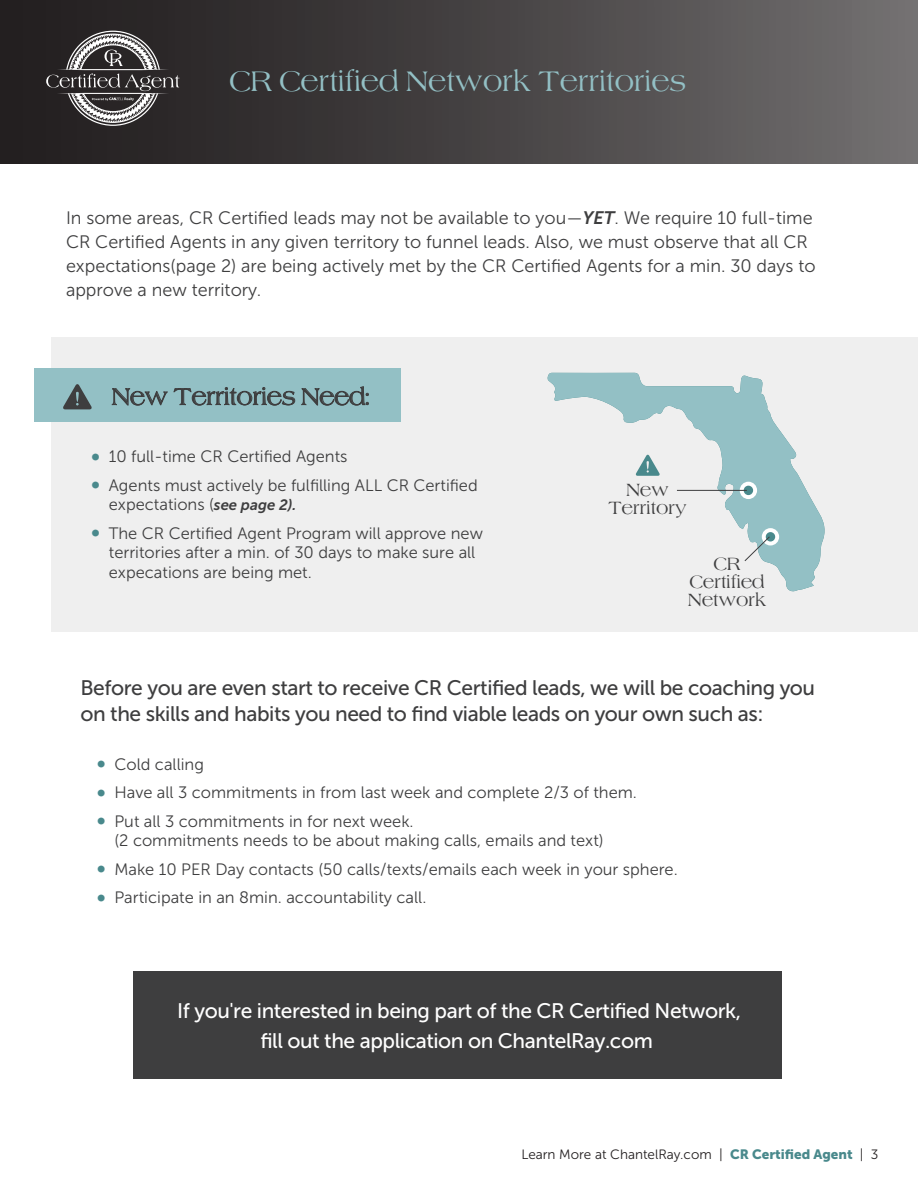
<style>
.page{position:relative;width:918px;height:1188px;background:#fff}
.page>*{position:absolute;margin:0;border:0;box-sizing:border-box;transform-origin:0 0}
.t1{font:25.5px "Americana Font";color:#93c0c5}
.t2{font:21px/25.5px "Museo Sans 500";letter-spacing:-.02em;color:#3e3e3f}
.t3{font:21px/30px "Museo Sans 500";letter-spacing:-.02em;color:#fff;text-align:center}
.t4{font:21px "Americana Font";color:#3e3e3f}
.t5{font:18px/24px "Museo Sans 300";color:#3e3e3f}
.t6{font:16.5px/19.5px "Museo Sans 300";color:#3e3e3f}
.t7{font:16.05px/17.9px "Americana Font";color:#3e3e3f;text-align:center}
.t8{font:13.5px "Museo Sans 300";color:#231f20}
.s1{font-family:"Museo Sans 700";font-style:italic}
.s2{font-size:24px;color:#49898c}
.s3{font-family:"Museo Sans 700";font-style:italic;font-size:15px}
.s4{font-family:"Museo Sans 900";color:#49898c}
</style>
<div class="page">
<div style="left:133px;top:971px;width:649px;height:108px;background:#3e3e3f"></div>
<div style="left:52px;top:337px;width:866px;height:295px;background:#efefef"></div>
<div style="left:35px;top:369px;width:366px;height:53px;background:#93c0c5"></div>
<svg style="left:112px;top:388px;width:56px;height:17px"></svg>
<svg style="left:174px;top:387px;width:121px;height:19px"></svg>
<svg style="left:301px;top:386px;width:68px;height:19px"></svg>
<svg style="left:63px;top:384px;width:29px;height:25px"></svg>
<svg style="left:548px;top:373px;width:277px;height:218px"></svg>
<div style="left:762px;top:528px;width:17px;height:17px;background:#fff;border-radius:50%"></div>
<div style="left:766px;top:532px;width:9px;height:10px;background:#49898c;border-radius:50%"></div>
<svg style="left:740px;top:482px;width:17px;height:17px"></svg>
<div style="left:744px;top:486px;width:9px;height:9px;background:#49898c;border-radius:50%"></div>
<svg style="left:744px;top:535px;width:27px;height:27px"></svg>
<hr style="left:677px;top:490px;width:70px;height:1px;background:#3e3e3f">
<div style="left:0;top:0;width:918px;height:163px;background:linear-gradient(to right,#1c1819,#706d6e)"></div>
<svg style="left:46px;top:31px;width:134px;height:95px;background:#534f50"></svg>
<h1 class="t1" style="left:230px;top:64px;width:458px">CR Certified Network Territories</h1>
<p class="t5" style="left:66px;top:206px;width:751px">In some areas, CR Certified leads may not be available to you—<span class="s1">YET</span>. We require 10 full-time CR Certified Agents in any given territory to funnel leads. Also, we must observe that all CR expectations(page 2) are being actively met by the CR Certified Agents for a min. 30 days to approve a new territory.</p>
<p class="t4" style="left:112px;top:382px;width:259px">New Territories Need:</p>
<p class="t6" style="left:91px;top:447px;width:258px"><span class="s2">•</span> 10 full-time CR Certified Agents</p>
<p class="t6" style="left:109px;top:476px;width:370px;text-indent:-18px"><span class="s2">•</span> Agents must actively be fulfilling ALL CR Certified expectations (<span class="s3">see page 2).</span></p>
<p class="t6" style="left:109px;top:524px;width:376px;text-indent:-18px"><span class="s2">•</span> The CR Certified Agent Program will approve new territories after a min. of 30 days to make sure all expecations are being met.</p>
<p class="t7" style="left:608px;top:481px;width:80px">New<br>Territory</p>
<p class="t7" style="left:688px;top:555px;width:80px">CR<br>Certified<br>Network</p>
<p class="t2" style="left:80px;top:675px;width:736px">Before you are even start to receive CR Certified leads, we will be coaching you on the skills and habits you need to find viable leads on your own such as:</p>
<p class="t6" style="left:96px;top:755px;width:109px"><span class="s2">•</span> Cold calling</p>
<p class="t6" style="left:96px;top:783px;width:542px"><span class="s2">•</span> Have all 3 commitments in from last week and complete 2/3 of them.</p>
<p class="t6" style="left:114px;top:812px;width:491px;text-indent:-18px"><span class="s2">•</span> Put all 3 commitments in for next week.<br>(2 commitments needs to be about making calls, emails and text)</p>
<p class="t6" style="left:96px;top:860px;width:583px"><span class="s2">•</span> Make 10 PER Day contacts (50 calls/texts/emails each week in your sphere.</p>
<p class="t6" style="left:96px;top:888px;width:332px"><span class="s2">•</span> Participate in an 8min. accountability call.</p>
<p class="t3" style="left:177px;top:996px;width:565px">If you're interested in being part of the CR Certified Network, fill out the application on ChantelRay.com</p>
<p class="t8" style="left:521px;top:1148px;width:359px">Learn More at ChantelRay.com | <span class="s4">CR Certified Agent</span> | 3</p>
</div>
